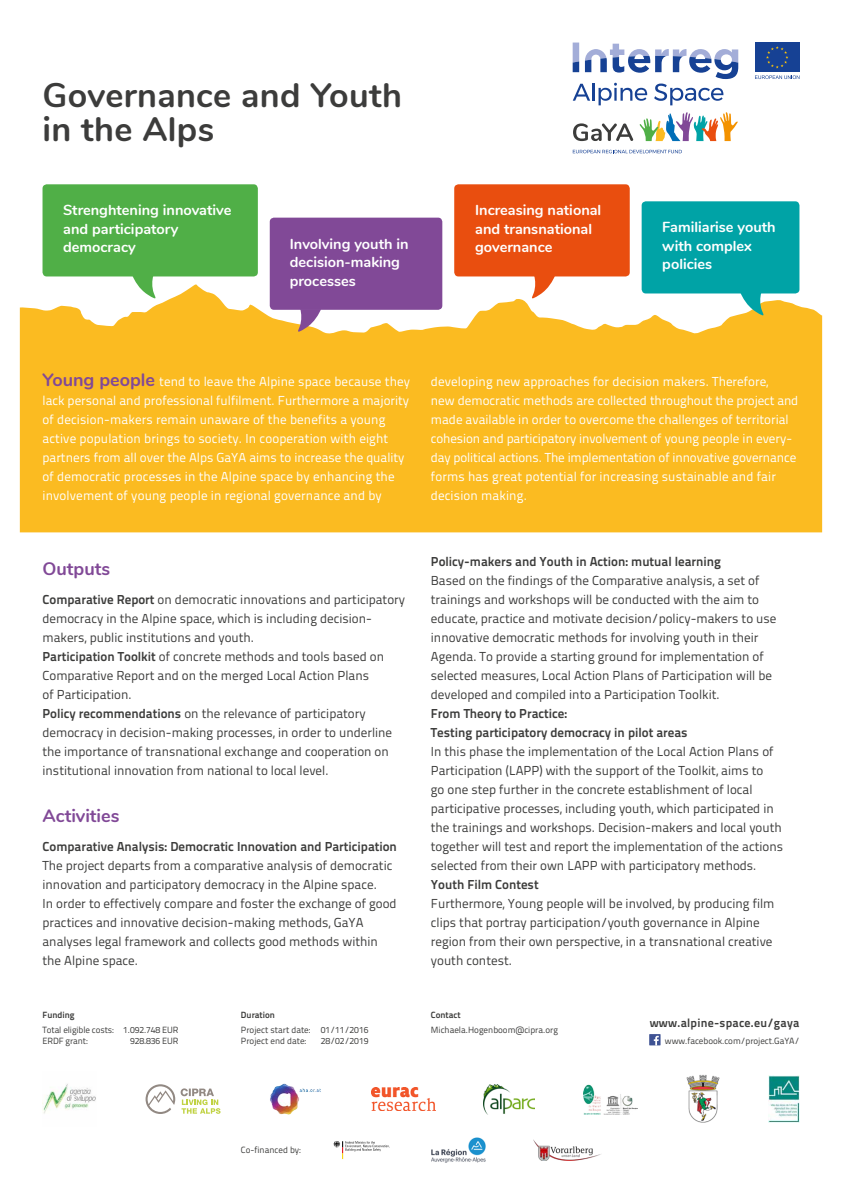
<style>
.page{position:relative;width:842px;height:1191px;background:#fff}
.page>*{position:absolute;margin:0;border:0;box-sizing:border-box;transform-origin:0 0}
.t1{font:700 34px/34px "Nunito";letter-spacing:.01em;color:#3c3c3b}
.t2{font:700 18px "Nunito";color:#814997}
.t3{font:700 14.5px/18.5px "Nunito";color:#fff}
.t4{font:13px/19px "Titillium Text 14 L 400 wt";color:#3c3c3b}
.t5{font:13px/19px "Titillium Text 14 L 400 wt";color:#fff}
.t6{font:13px/19px "Titillium Text 14 L 800 wt";color:#3c3c3b}
.t7{font:12px "Titillium Text 14 L 800 wt";letter-spacing:.02em;color:#3c3c3b}
.t8{font:9px/10.8px "Titillium Text 14 L 400 wt";color:#3c3c3b}
.t9{font:9px "Titillium Text 14 L 800 wt";color:#3c3c3b}
.s1{font-family:"Nunito";font-weight:700;font-size:18px;color:#814997}
.s2{font-family:"Titillium Text 14 L 800 wt"}
</style>
<div class="page">
<svg style="left:20px;top:283px;width:802px;height:249px;background:#fbc137"></svg>
<svg style="left:639px;top:112px;width:99px;height:29px"></svg>
<svg style="left:573px;top:123px;width:60px;height:18px"></svg>
<div style="left:755px;top:43px;width:44px;height:29px;background:#164194"></div>
<svg style="left:766px;top:46px;width:22px;height:22px"></svg>
<svg style="left:755px;top:75px;width:44px;height:4px"></svg>
<svg style="left:573px;top:43px;width:165px;height:62px"></svg>
<svg style="left:573px;top:150px;width:109px;height:3px"></svg>
<div style="left:43px;top:184px;width:215px;height:92px;background:#50af47;border-radius:4px"></div>
<div style="left:270px;top:218px;width:172px;height:92px;background:#814997;border-radius:4px"></div>
<div style="left:454px;top:184px;width:176px;height:92px;background:#e94e0f;border-radius:4px"></div>
<div style="left:642px;top:201px;width:157px;height:92px;background:#00a3a6;border-radius:4px"></div>
<svg style="left:132px;top:276px;width:27px;height:26px"></svg>
<svg style="left:295px;top:309px;width:26px;height:26px"></svg>
<svg style="left:529px;top:276px;width:26px;height:26px"></svg>
<svg style="left:740px;top:293px;width:27px;height:26px"></svg>
<div style="left:649px;top:1034px;width:11px;height:11px;background:#3e5293"></div>
<svg style="left:654px;top:1035px;width:5px;height:10px"></svg>
<img style="left:43px;top:1084px;width:53px;height:30px">
<img style="left:270px;top:1083px;width:51px;height:32px">
<img style="left:372px;top:1087px;width:63px;height:23px">
<img style="left:484px;top:1084px;width:51px;height:30px">
<img style="left:583px;top:1084px;width:55px;height:30px">
<img style="left:686px;top:1075px;width:34px;height:48px">
<img style="left:768px;top:1075px;width:31px;height:47px">
<svg style="left:146px;top:1084px;width:29px;height:30px"></svg>
<svg style="left:181px;top:1088px;width:40px;height:25px"></svg>
<img style="left:431px;top:1137px;width:55px;height:25px">
<img style="left:534px;top:1140px;width:67px;height:20px">
<svg style="left:333px;top:1141px;width:57px;height:18px"></svg>
<h1 class="t1" style="left:43px;top:76px;width:361px">Governance and Youth in the Alps</h1>
<p class="t3" style="left:63px;top:200px;width:170px">Strenghtening innovative and participatory democracy</p>
<p class="t3" style="left:290px;top:233px;width:120px">Involving youth in decision-making processes</p>
<p class="t3" style="left:475px;top:200px;width:128px">Increasing national and transnational governance</p>
<p class="t3" style="left:662px;top:217px;width:115px">Familiarise youth with complex policies</p>
<p class="t5" style="left:43px;top:372px;width:369px"><span class="s1">Young people</span> tend to leave the Alpine space because they lack personal and professional fulfilment. Furthermore a majority of decision-makers remain unaware of the benefits a young active population brings to society. In cooperation with eight partners from all over the Alps GaYA aims to increase the quality of democratic processes in the Alpine space by enhancing the involvement of young people in regional governance and by</p>
<p class="t5" style="left:431px;top:372px;width:369px">developing new approaches for decision makers. Therefore,<br>new democratic methods are collected throughout the project and made available in order to overcome the challenges of territorial cohesion and participatory involvement of young people in every&shy;day political actions. The implementation of innovative governance forms has great potential for increasing sustainable and fair decision making.</p>
<h2 class="t2" style="left:43px;top:555px;width:69px">Outputs</h2>
<p class="t4" style="left:43px;top:589px;width:364px"><span class="s2">Comparative Report</span> on democratic innovations and participatory democracy in the Alpine space, which is including decision&shy;makers, public institutions and youth.<br><span class="s2">Participation Toolkit</span> of concrete methods and tools based on Comparative Report and on the merged Local Action Plans<br>of Participation.<br><span class="s2">Policy recommendations</span> on the relevance of participatory democracy in decision-making processes, in order to underline the importance of transnational exchange and cooperation on institutional innovation from national to local level.</p>
<h2 class="t2" style="left:43px;top:802px;width:78px">Activities</h2>
<p class="t6" style="left:43px;top:836px;width:356px">Comparative Analysis: Democratic Innovation and Participation</p>
<p class="t4" style="left:43px;top:855px;width:356px">The project departs from a comparative analysis of democratic innovation and participatory democracy in the Alpine space.<br>In order to effectively compare and foster the exchange of good practices and innovative decision-making methods, GaYA analyses legal framework and collects good methods within the Alpine space.</p>
<p class="t9" style="left:43px;top:1009px;width:34px">Funding</p>
<p class="t8" style="left:43px;top:1024px;width:138px">Total eligible costs: 1.092.748 EUR<br>ERDF grant:</p>
<p class="t8" style="left:130px;top:1035px;width:50px">928.836 EUR</p>
<p class="t9" style="left:241px;top:1009px;width:36px">Duration</p>
<p class="t8" style="left:241px;top:1024px;width:129px">Project start date: 01/11/2016<br>Project end date:</p>
<p class="t8" style="left:321px;top:1035px;width:49px">28/02/2019</p>
<p class="t6" style="left:431px;top:551px;width:292px">Policy-makers and Youth in Action: mutual learning</p>
<p class="t4" style="left:431px;top:570px;width:347px">Based on the findings of the Comparative analysis, a set of trainings and workshops will be conducted with the aim to educate, practice and motivate decision/policy-makers to use innovative democratic methods for involving youth in their Agenda. To provide a starting ground for implementation of selected measures, Local Action Plans of Participation will be developed and compiled into a Participation Toolkit.</p>
<p class="t6" style="left:431px;top:703px;width:258px">From Theory to Practice:<br>Testing participatory democracy in pilot areas</p>
<p class="t4" style="left:431px;top:742px;width:354px">In this phase the implementation of the Local Action Plans of Participation (LAPP) with the support of the Toolkit, aims to<br>go one step further in the concrete establishment of local participative processes, including youth, which participated in the trainings and workshops. Decision-makers and local youth together will test and report the implementation of the actions selected from their own LAPP with participatory methods.</p>
<p class="t6" style="left:431px;top:874px;width:109px">Youth Film Contest</p>
<p class="t4" style="left:431px;top:894px;width:345px">Furthermore, Young people will be involved, by producing film clips that portray participation/youth governance in Alpine region from their own perspective, in a transnational creative youth contest.</p>
<p class="t9" style="left:431px;top:1009px;width:31px">Contact</p>
<p class="t8" style="left:431px;top:1024px;width:129px">Michaela.Hogenboom@cipra.org</p>
<p class="t7" style="left:650px;top:1015px;width:151px">www.alpine-space.eu/gaya</p>
<p class="t8" style="left:665px;top:1035px;width:136px">www.facebook.com/project.GaYA/</p>
<p class="t8" style="left:241px;top:1144px;width:61px">Co-financed by:</p>
</div>
